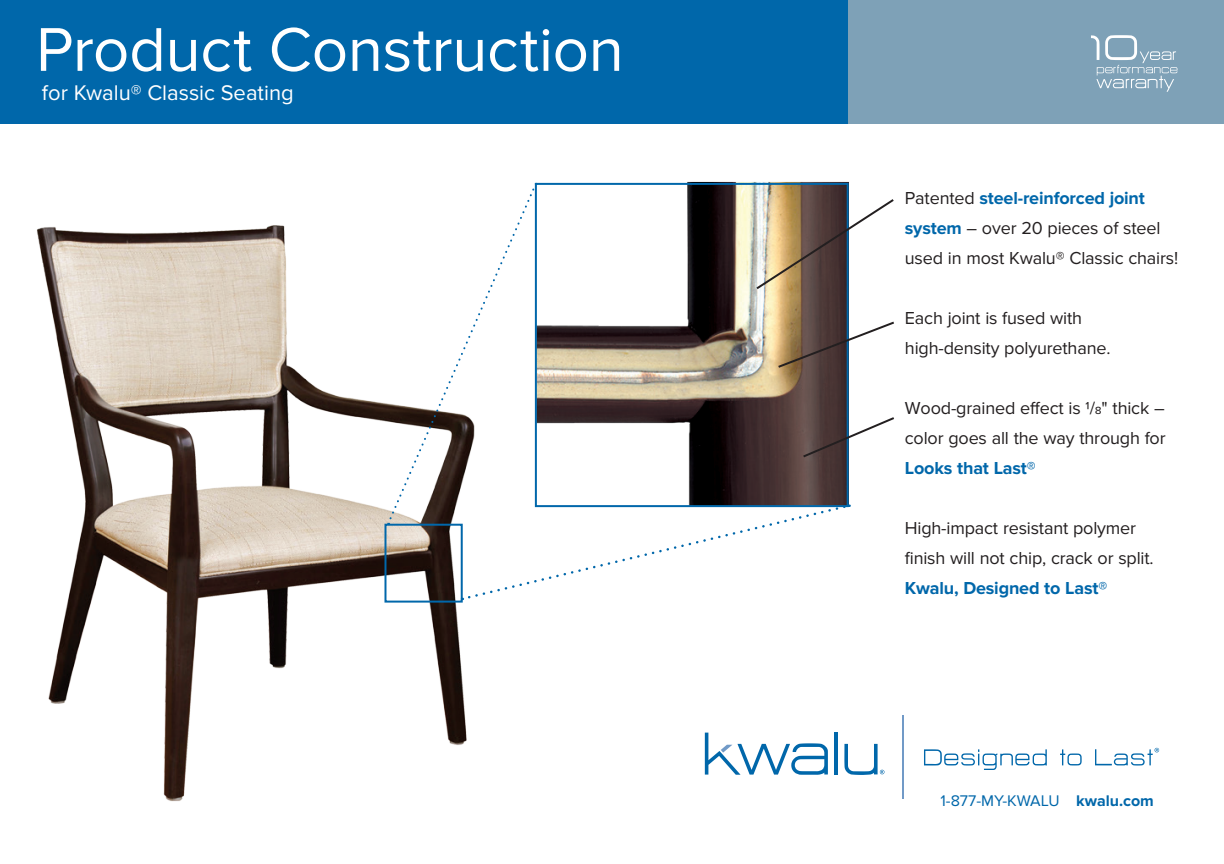
<style>
.page{position:relative;width:1224px;height:864px;background:#fff}
.page>*{position:absolute;margin:0;border:0;box-sizing:border-box;transform-origin:0 0}
.t1{font:64px "Proxima Nova";letter-spacing:-.005em;color:#fff}
.t2{font:22px "Proxima Nova";color:#fff}
.t3{font:18px/30px "Proxima Nova";letter-spacing:-.01em;color:#231f20}
.t4{font:700 18px "Proxima Nova";letter-spacing:-.01em;color:#0067aa}
.t5{font:16px "Proxima Nova";color:#0067aa}
.s1{font-weight:700;color:#0067aa}
.s2{font-weight:700}
</style>
<div class="page">
<div style="left:0;top:0;width:850px;height:124px;background:#0067aa"></div>
<div style="left:849px;top:0;width:375px;height:124px;background:#7ea1b7"></div>
<svg style="left:924px;top:749px;width:123px;height:21px"></svg>
<svg style="left:1060px;top:749px;width:22px;height:16px"></svg>
<svg style="left:1095px;top:748px;width:64px;height:18px"></svg>
<hr style="left:903px;top:716px;width:1px;height:83px;background:#719ac7">
<svg style="left:849px;top:744px;width:35px;height:31px"></svg>
<svg style="left:1091px;top:35px;width:86px;height:57px"></svg>
<img style="left:37px;top:181px;width:812px;height:621px">
<div style="left:384px;top:524px;width:79px;height:79px;border:2px solid #0067aa"></div>
<svg style="left:388px;top:184px;width:149px;height:337px"></svg>
<svg style="left:462px;top:504px;width:388px;height:96px"></svg>
<svg style="left:754px;top:197px;width:140px;height:94px"></svg>
<svg style="left:776px;top:320px;width:118px;height:49px"></svg>
<svg style="left:801px;top:415px;width:93px;height:44px"></svg>
<h1 class="t1" style="left:36px;top:13px;width:589px">Product Construction</h1>
<p class="t2" style="left:42px;top:81px;width:253px">for Kwalu® Classic Seating</p>
<p class="t3" style="left:905px;top:184px;width:275px">Patented <span class="s1">steel-reinforced joint system</span> – over 20 pieces of steel used in most Kwalu® Classic chairs!</p>
<p class="t3" style="left:905px;top:304px;width:207px">Each joint is fused with high-density polyurethane.</p>
<p class="t3" style="left:905px;top:394px;width:262px">Wood-grained effect is 1/8" thick – color goes all the way through for</p>
<p class="t4" style="left:905px;top:458px;width:132px">Looks that Last®</p>
<p class="t3" style="left:905px;top:514px;width:250px">High-impact resistant polymer finish will not chip, crack or split.</p>
<p class="t4" style="left:905px;top:578px;width:204px">Kwalu, Designed to Last®</p>
<p class="t5" style="left:940px;top:791px;width:215px">1-877-MY-KWALU <span class="s2">kwalu.com</span></p>
</div>
